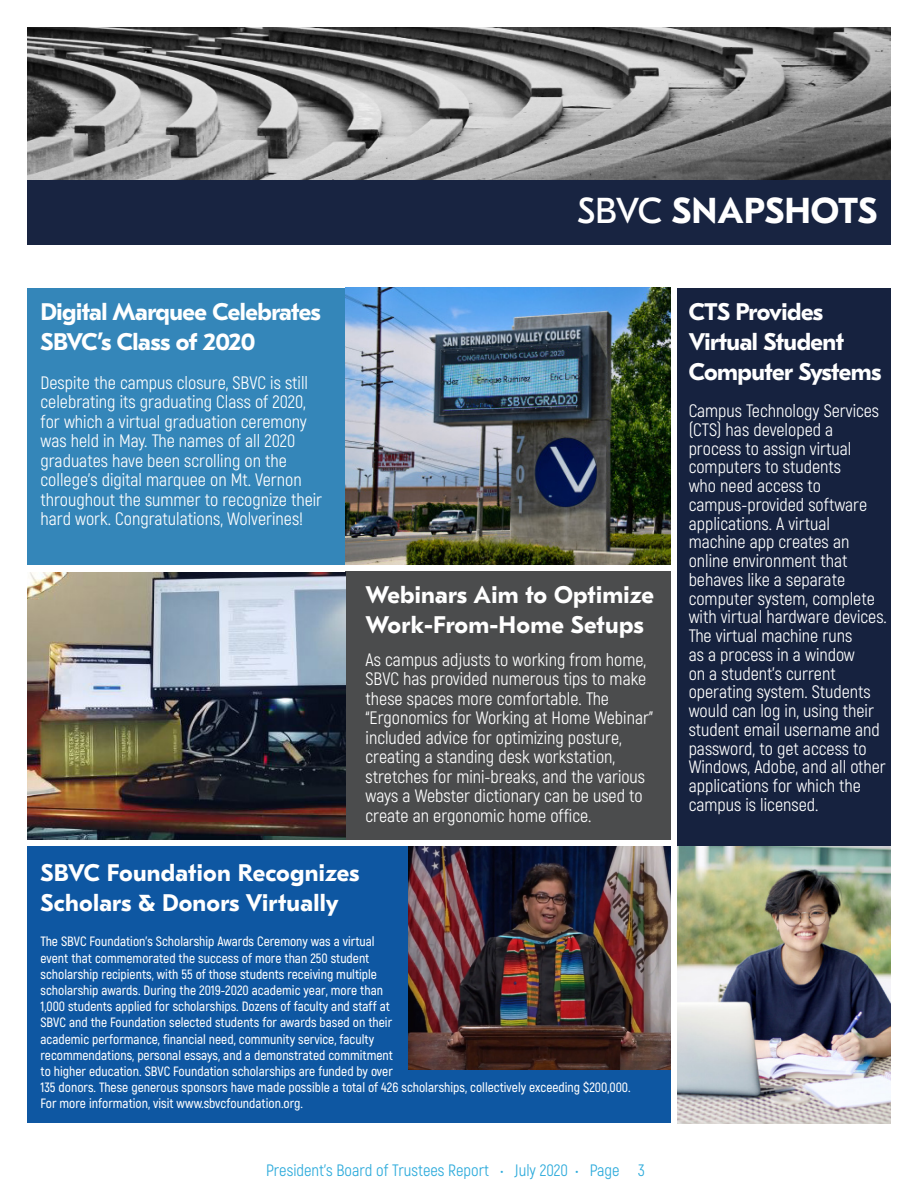
<style>
.page{position:relative;width:918px;height:1188px;background:#fff}
.page>*{position:absolute;margin:0;border:0;box-sizing:border-box;transform-origin:0 0}
.t1{font:700 36px "GT Eesti Pro Text";color:#fff}
.t2{font:700 24px/30px "GT Eesti Pro Text";letter-spacing:.01em;color:#fff}
.t3{font:700 24px/30px "GT Eesti Pro Text";letter-spacing:-.02em;color:#fff}
.PBR_Paragraph{font:18px/18.8px "Akrobat";color:#fff}
.t4{font:16.5px "Akrobat";color:#2caadb}
.t5{font:600 13.5px/16.2px "Akrobat";color:#fff}
.s1{font-weight:400}
</style>
<div class="page">
<div style="left:677px;top:288px;width:214px;height:611px;background:#16223f"></div>
<img style="left:27px;top:27px;width:864px;height:153px">
<div style="left:27px;top:180px;width:864px;height:64px;background:#182441"></div>
<div style="left:27px;top:288px;width:319px;height:276px;background:#3486b9"></div>
<div style="left:346px;top:571px;width:325px;height:268px;background:#4b4c4d"></div>
<div style="left:27px;top:847px;width:644px;height:276px;background:#0e57a2"></div>
<img style="left:27px;top:572px;width:319px;height:267px">
<img style="left:677px;top:846px;width:214px;height:277px">
<img style="left:408px;top:847px;width:263px;height:223px">
<img style="left:346px;top:288px;width:325px;height:277px">
<p class="t3" style="left:40px;top:297px;width:282px">Digital Marquee Celebrates<br>SBVC’s Class of 2020</p>
<p class="PBR_Paragraph" style="left:40px;top:373px;width:283px;line-height:19.5px">Despite the campus closure, SBVC is still celebrating its graduating Class of 2020, for which a virtual graduation ceremony was held in May. The names of all 2020 graduates have been scrolling on the college’s digital marquee on Mt. Vernon throughout the summer to recognize their hard work. Congratulations, Wolverines!</p>
<p class="t1" style="left:577px;top:191px;width:302px"><span class="s1">SBVC</span> SNAPSHOTS</p>
<p class="t2" style="left:366px;top:580px;width:290px">Webinars Aim to Optimize<br>Work-From-Home Setups</p>
<p class="PBR_Paragraph" style="left:366px;top:650px;width:289px;line-height:19.5px">As campus adjusts to working from home, SBVC has provided numerous tips to make these spaces more comfortable. The “Ergonomics for Working at Home Webinar” included advice for optimizing posture, creating a standing desk workstation, stretches for mini-breaks, and the various ways a Webster dictionary can be used to create an ergonomic home office.</p>
<p class="t3" style="left:689px;top:297px;width:194px">CTS Provides<br>Virtual Student<br>Computer Systems</p>
<p class="PBR_Paragraph" style="left:689px;top:401px;width:200px">Campus Technology Services (CTS) has developed a process to assign virtual computers to students<br>who need access to campus-provided software applications. A virtual machine app creates an online environment that behaves like a separate computer system, complete with virtual hardware devices.<br>The virtual machine runs<br>as a process in a window<br>on a student’s current operating system. Students would can log in, using their student email username and password, to get access to<br>Windows, Adobe, and all other applications for which the campus is licensed.</p>
<p class="t2" style="left:40px;top:858px;width:320px">SBVC Foundation Recognizes</p>
<p class="t2" style="left:40px;top:888px;width:300px">Scholars &amp; Donors Virtually</p>
<p class="t5" style="left:40px;top:933px;width:592px">The SBVC Foundation’s Scholarship Awards Ceremony was a virtual<br>event that commemorated the success of more than 250 student<br>scholarship recipients, with 55 of those students receiving multiple<br>scholarship awards. During the 2019-2020 academic year, more than<br>1,000 students applied for scholarships. Dozens of faculty and staff at<br>SBVC and the Foundation selected students for awards based on their<br>academic performance, financial need, community service, faculty<br>recommendations, personal essays, and a demonstrated commitment<br>to higher education. SBVC Foundation scholarships are funded by over<br>135 donors. These generous sponsors have made possible a total of 426 scholarships, collectively exceeding $200,000.</p>
<p class="t5" style="left:40px;top:1095px;width:264px">For more information, visit www.sbvcfoundation.org.</p>
<p class="t4" style="left:266px;top:1161px;width:380px">President’s Board of Trustees Report • July 2020 • Page 3</p>
</div>
